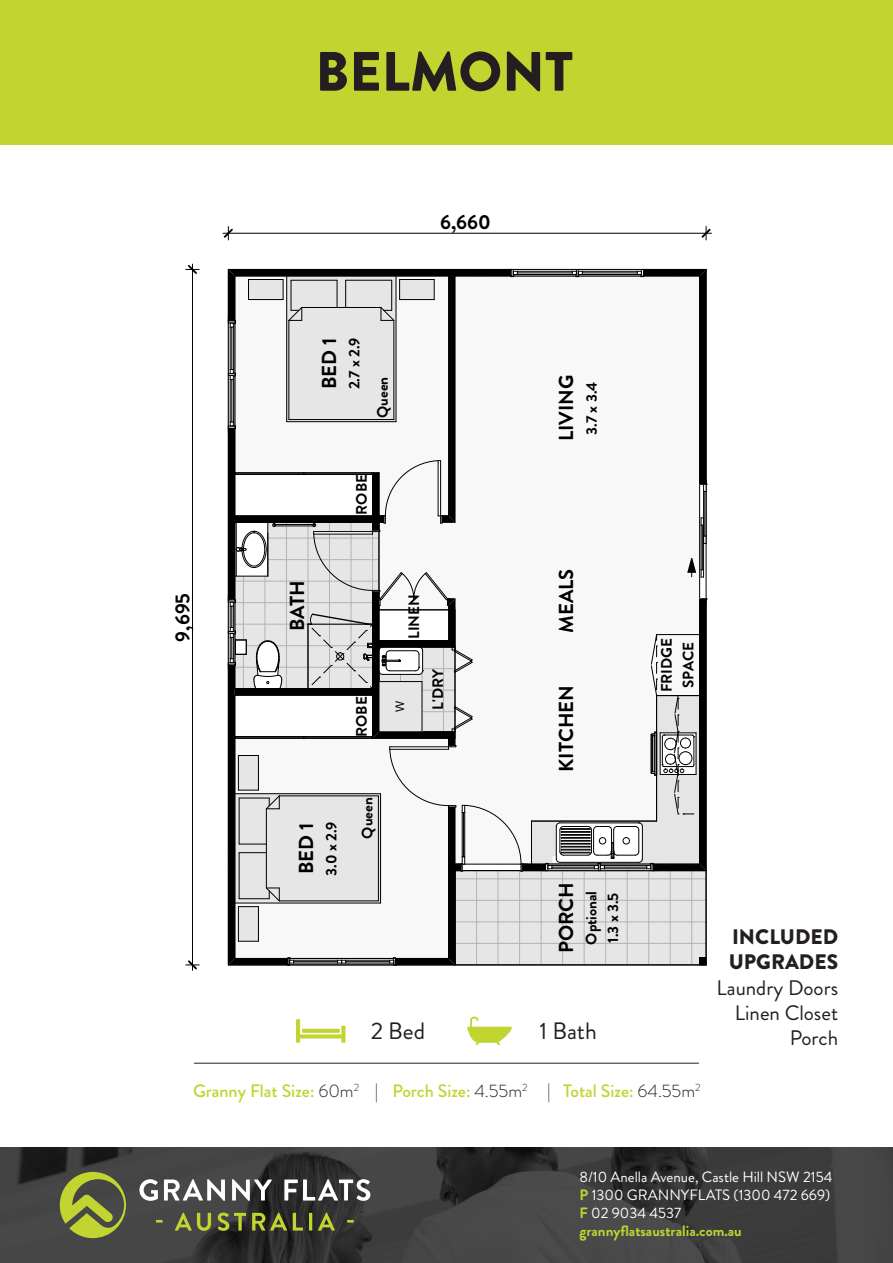
<style>
.page{position:relative;width:893px;height:1263px;background:#fff}
.page>*{position:absolute;margin:0;border:0;box-sizing:border-box;transform-origin:0 0}
.t1{font:900 55.35px "Brandon Grotesque";color:#231f20}
.t2{font:23.7px "Brandon Grotesque";color:#231f20}
.t3{font:21px "Brandon Grotesque";color:#231f20}
.t4{font:900 21px/25.2px "Brandon Grotesque";color:#231f20}
.t5{font:700 20.25px "Brandon Grotesque";color:#000}
.t6{font:500 18px "Brandon Grotesque";color:#c1d42f}
.t7{font:700 15.15px/21.5px "Brandon Grotesque";color:#000}
.t8{font:15px "Brandon Grotesque";color:#fff}
.t9{font:700 15px "Brandon Grotesque";color:#c0d330}
.t10{font:11.85px "Arial";color:#000}
.s1{font-weight:300;color:#231f20}
.s2{font-weight:700;color:#c0d330}
</style>
<div class="page">
<div style="left:0;top:0;width:893px;height:145px;background:#c1d42f"></div>
<svg style="left:0;top:1147px;width:893px;height:116px;background:#3d3d3d"></svg>
<svg style="left:60px;top:1172px;width:66px;height:66px;background:#7e873b"></svg>
<svg style="left:139px;top:1179px;width:19px;height:22px"></svg>
<svg style="left:164px;top:1179px;width:61px;height:22px"></svg>
<svg style="left:232px;top:1179px;width:40px;height:22px"></svg>
<svg style="left:284px;top:1179px;width:86px;height:22px"></svg>
<svg style="left:156px;top:1220px;width:7px;height:2px"></svg>
<svg style="left:175px;top:1212px;width:36px;height:19px"></svg>
<svg style="left:218px;top:1212px;width:28px;height:19px"></svg>
<svg style="left:252px;top:1212px;width:35px;height:18px"></svg>
<svg style="left:293px;top:1213px;width:10px;height:17px"></svg>
<hr style="left:309px;top:1213px;width:3px;height:17px;background:#c1d42f">
<svg style="left:318px;top:1212px;width:17px;height:18px"></svg>
<svg style="left:347px;top:1220px;width:7px;height:2px"></svg>
<svg style="left:467px;top:1017px;width:45px;height:28px"></svg>
<svg style="left:296px;top:1019px;width:49px;height:24px"></svg>
<hr style="left:194px;top:1063px;width:505px;height:1px;background:#231f20">
<hr style="left:192px;top:269px;width:1px;height:696px;background:#000">
<svg style="left:186px;top:960px;width:13px;height:11px"></svg>
<svg style="left:186px;top:263px;width:13px;height:11px"></svg>
<hr style="left:228px;top:233px;width:478px;height:1px;background:#000">
<svg style="left:222px;top:226px;width:13px;height:14px"></svg>
<svg style="left:700px;top:226px;width:12px;height:14px"></svg>
<svg style="left:228px;top:269px;width:479px;height:697px"></svg>
<div style="left:336px;top:652px;width:8px;height:8px;border:1px solid #000;border-radius:50%"></div>
<p class="t1" style="left:315px;top:32px;width:259px">BELMONT</p>
<p class="t5" style="left:440px;top:207px;width:52px">6,660</p>
<p class="t5" style="left:315px;top:389px;width:53px;rotate:-90deg">BED 1</p>
<p class="t7" style="left:344px;top:389px;width:54px;rotate:-90deg">2.7 x 2.9</p>
<p class="t7" style="left:372px;top:418px;width:43px;rotate:-90deg">Queen</p>
<p class="t7" style="left:351px;top:515px;width:42px;rotate:-90deg">ROBE</p>
<p class="t5" style="left:552px;top:441px;width:68px;rotate:-90deg">LIVING</p>
<p class="t7" style="left:581px;top:435px;width:54px;rotate:-90deg">3.7 x 3.4</p>
<p class="t5" style="left:168px;top:641px;width:50px;rotate:-90deg">9,695</p>
<p class="t5" style="left:283px;top:631px;width:52px;rotate:-90deg">BATH</p>
<p class="t7" style="left:351px;top:737px;width:42px;rotate:-90deg">ROBE</p>
<p class="t7" style="left:403px;top:639px;width:46px;rotate:-90deg">LINEN</p>
<p class="t10" style="left:392px;top:712px;width:13px;rotate:-90deg">W</p>
<p class="t7" style="left:427px;top:710px;width:42px;rotate:-90deg">L'DRY</p>
<p class="t5" style="left:292px;top:874px;width:53px;rotate:-90deg">BED 1</p>
<p class="t7" style="left:321px;top:875px;width:56px;rotate:-90deg">3.0 x 2.9</p>
<p class="t7" style="left:357px;top:838px;width:43px;rotate:-90deg">Queen</p>
<p class="t5" style="left:552px;top:633px;width:66px;rotate:-90deg">MEALS</p>
<p class="t5" style="left:552px;top:772px;width:88px;rotate:-90deg">KITCHEN</p>
<p class="t5" style="left:552px;top:953px;width:73px;rotate:-90deg">PORCH</p>
<p class="t7" style="left:581px;top:944px;width:55px;rotate:-90deg">Optional<br>1.3 x 3.5</p>
<p class="t2" style="left:371px;top:1015px;width:56px">2 Bed</p>
<p class="t2" style="left:539px;top:1014px;width:59px">1 Bath</p>
<p class="t7" style="left:656px;top:692px;width:56px;rotate:-90deg">FRIDGE<br>SPACE</p>
<p class="t6" style="left:193px;top:1078px;width:509px">Granny Flat Size: <span class="s1">60m</span><sup>2</sup> <span class="s1">|</span> Porch Size: <span class="s1">4.55m</span><sup>2</sup> <span class="s1">|</span> Total Size: <span class="s1">64.55m</span><sup>2</sup></p>
<p class="t4" style="left:729px;top:925px;width:111px">INCLUDED<br>UPGRADES</p>
<p class="t3" style="left:717px;top:973px;width:123px">Laundry Doors</p>
<p class="t3" style="left:735px;top:998px;width:105px">Linen Closet</p>
<p class="t3" style="left:790px;top:1023px;width:50px">Porch</p>
<p class="t8" style="left:579px;top:1167px;width:255px">8/10 Anella Avenue, Castle Hill NSW 2154</p>
<p class="t8" style="left:579px;top:1185px;width:252px"><span class="s2">P</span> 1300 GRANNYFLATS (1300 472 669)</p>
<p class="t8" style="left:579px;top:1203px;width:103px"><span class="s2">F</span> 02 9034 4537</p>
<p class="t9" style="left:579px;top:1221px;width:164px">grannyflatsaustralia.com.au</p>
</div>
